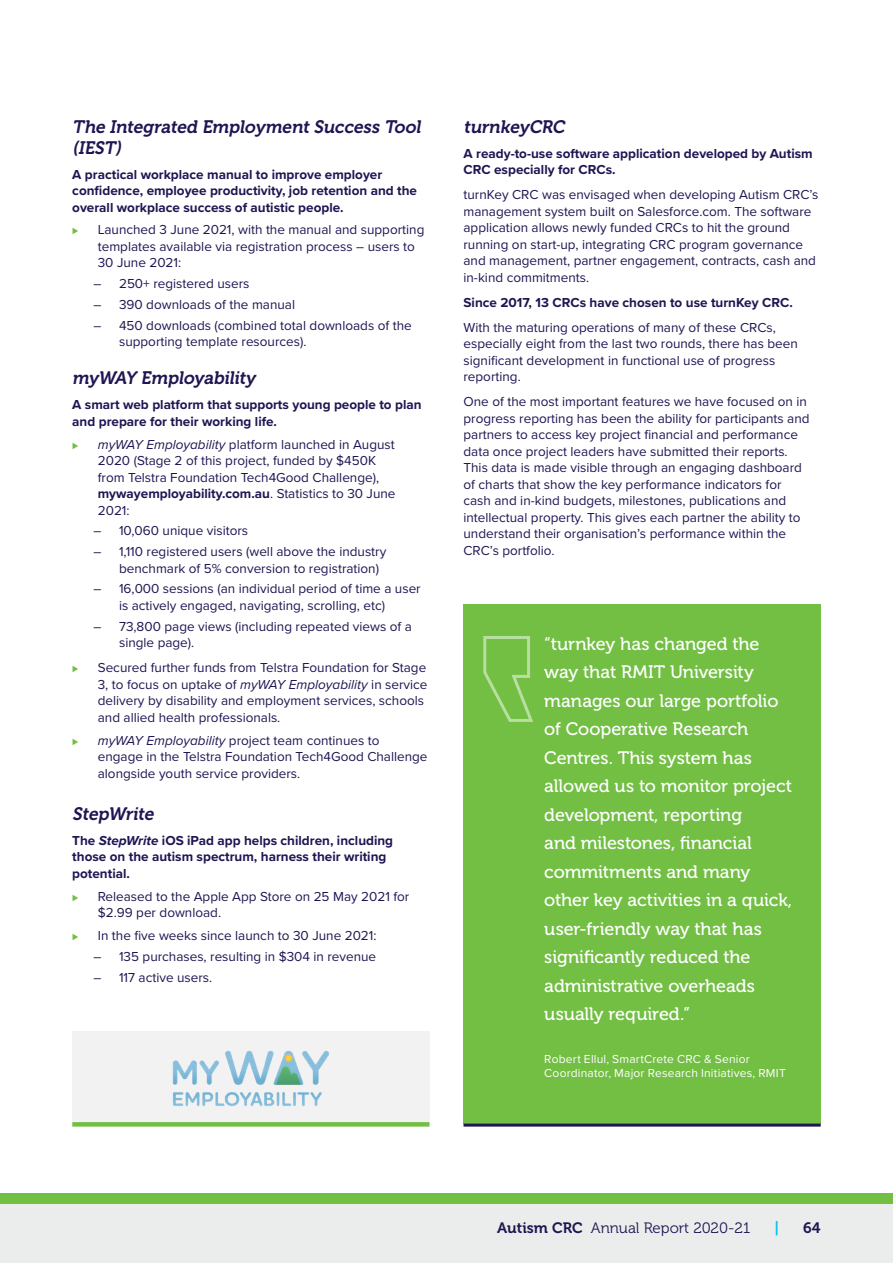
<style>
.page{position:relative;width:893px;height:1263px;background:#fff}
.page>*{position:absolute;margin:0;border:0;box-sizing:border-box;transform-origin:0 0}
.quote{font:18px/28.5px "Museo 500";letter-spacing:-.005em;color:#fff}
.t1{font:italic 18px/21px "Museo 700";color:#1d1652}
.t2{font:15px "Museo 300";color:#1d1652}
.t3{font:15px "Museo 700";color:#1d1652}
.t4{font:15px "Museo 700";color:#00c0f3}
.Body{font:13.5px/16.5px "Proxima Nova";color:#1d1652}
.body_start_list{font:700 13.5px/16.5px "Proxima Nova";color:#1d1652}
.Body-2{font:700 13.5px/16.5px "Proxima Nova";color:#1d1652}
.quote-2{font:12px/13.5px "Proxima Nova";letter-spacing:.015em;color:#fff}
.t5{font:10.5px "Proxima Nova";color:#72bf44}
.s1{font-style:italic}
.s2{font-weight:700}
.s3{font-family:"Museo 700"}
</style>
<div class="page">
<div style="left:0;top:1203px;width:893px;height:60px;background:#ebecec"></div>
<div style="left:0;top:1193px;width:893px;height:10px;background:#72bf44"></div>
<div style="left:72px;top:1031px;width:357px;height:91px;background:#f2f2f3"></div>
<img style="left:172px;top:1050px;width:157px;height:57px">
<svg style="left:72px;top:1122px;width:357px;height:4px"></svg>
<div style="left:463px;top:604px;width:358px;height:519px;background:#72bf44"></div>
<svg style="left:483px;top:636px;width:50px;height:86px"></svg>
<hr style="left:463px;top:1123px;width:358px;height:3px;background:#1d1652">
<h3 class="t1" style="left:72px;top:116px;width:354px">The Integrated EmploymentSuccess Tool (IEST)</h3>
<p class="body_start_list" style="left:72px;top:166px;width:346px">A practical workplace manual to improve employer confidence, employee productivity, job retention and the overall workplace success of autistic people.</p>
<p class="t5" style="left:72px;top:223px;width:8px">⊲</p>
<p class="Body" style="left:98px;top:221px;width:328px">Launched 3 June 2021, with the manual and supporting templates available via registration process – users to<br>30 June 2021:</p>
<p class="Body" style="left:94px;top:275px;width:157px">– 250+ registered users</p>
<p class="Body" style="left:94px;top:296px;width:203px">– 390 downloads of the manual</p>
<p class="Body" style="left:119px;top:316px;width:294px;text-indent:-26px">– 450 downloads (combined total downloads of the supporting template resources).</p>
<h3 class="t1" style="left:72px;top:368px;width:184px">myWAY Employ ability</h3>
<p class="body_start_list" style="left:72px;top:396px;width:351px">A smart web platform that supports young people to plan and prepare for their working life.</p>
<p class="t5" style="left:72px;top:437px;width:8px">⊲</p>
<p class="Body" style="left:98px;top:435px;width:299px"><span class="s1">myWAY Employability</span> platform launched in August 2020 (Stage 2 of this project, funded by $450K from Telstra Foundation Tech4Good Challenge), <span class="s2">mywayemployability.com.au</span>. Statistics to 30 June 2021:</p>
<p class="Body" style="left:94px;top:522px;width:156px">– 10,060 unique visitors</p>
<p class="Body" style="left:119px;top:543px;width:269px;text-indent:-26px">– 1,110 registered users (well above the industry benchmark of 5% conversion to registration)</p>
<p class="Body" style="left:119px;top:580px;width:303px;text-indent:-26px">– 16,000 sessions (an individual period of time a user is actively engaged, navigating, scrolling, etc)</p>
<p class="Body" style="left:119px;top:617px;width:294px;text-indent:-26px">– 73,800 page views (including repeated views of a single page).</p>
<p class="t5" style="left:72px;top:661px;width:8px">⊲</p>
<p class="Body" style="left:98px;top:659px;width:331px">Secured further funds from Telstra Foundation for Stage 3, to focus on uptake of <span class="s1">myWAY Employability</span> in service delivery by disability and employment services, schools and allied health professionals.</p>
<p class="t5" style="left:72px;top:733px;width:8px">⊲</p>
<p class="Body" style="left:98px;top:731px;width:331px"><span class="s1">myWAY Employability</span> project team continues to engage in the Telstra Foundation Tech4Good Challenge alongside youth service providers.</p>
<h3 class="t1" style="left:72px;top:803px;width:86px">StepWrite</h3>
<p class="body_start_list" style="left:72px;top:832px;width:322px">The <span class="s1">StepWrite</span> iOS iPad app helps children, including those on the autism spectrum, harness their writing potential.</p>
<p class="t5" style="left:72px;top:889px;width:8px">⊲</p>
<p class="Body" style="left:98px;top:887px;width:313px">Released to the Apple App Store on 25 May 2021 for $2.99 per download.</p>
<p class="t5" style="left:72px;top:929px;width:8px">⊲</p>
<p class="Body" style="left:98px;top:927px;width:280px">In the five weeks since launch to 30 June 2021:</p>
<p class="Body" style="left:94px;top:947px;width:284px">– 135 purchases, resulting in $304 in revenue</p>
<p class="Body" style="left:94px;top:968px;width:120px">– 117 active users.</p>
<h3 class="t1" style="left:463px;top:116px;width:106px">turnkeyCRC</h3>
<p class="Body-2" style="left:463px;top:145px;width:351px">A ready-to-use software application developed by Autism<br>CRC especially for CRCs.</p>
<p class="Body" style="left:463px;top:186px;width:357px">turnKey CRC was envisaged when developing Autism CRC’s management system built on Salesforce.com. The software application allows newly funded CRCs to hit the ground running on start-up, integrating CRC program governance and management, partner engagement, contracts, cash and in-kind commitments.</p>
<p class="Body-2" style="left:463px;top:294px;width:331px">Since 2017, 13 CRCs have chosen to use turnKey CRC.</p>
<p class="Body" style="left:463px;top:318px;width:336px">With the maturing operations of many of these CRCs, especially eight from the last two rounds, there has been significant development in functional use of progress reporting.</p>
<p class="Body" style="left:463px;top:393px;width:348px">One of the most important features we have focused on in progress reporting has been the ability for participants and partners to access key project fi nancial and performance data once project leaders have submitted their reports.<br>This data is made visible through an engaging dashboard of charts that show the key performance indicators for cash and in-kind budgets, milestones, publications and intellectual property. This gives each partner the ability to understand their organisation’s performance within the CRC’s portfolio.</p>
<p class="quote" style="left:544px;top:629px;width:249px">“turnkey has changed the way that RMIT University manages our large portfolio of Cooperative Research<br>Centres. This system has allowed us to monitor project development, reporting<br>and milestones, financial commitments and many other key activities in a quick, user-friendly way that has significantly reduced the administrative overheads usually required.”</p>
<p class="quote-2" style="left:544px;top:1052px;width:243px">Robert Ellul, SmartCrete CRC &amp; Senior<br>Coordinator, Major Research Initiatives, RMIT</p>
<p class="t2" style="left:497px;top:1220px;width:254px"><span class="s3">Autism CRC</span> Annual Report 2020-21</p>
<p class="t4" style="left:774px;top:1220px;width:6px">|</p>
<p class="t3" style="left:803px;top:1220px;width:19px">64</p>
</div>
